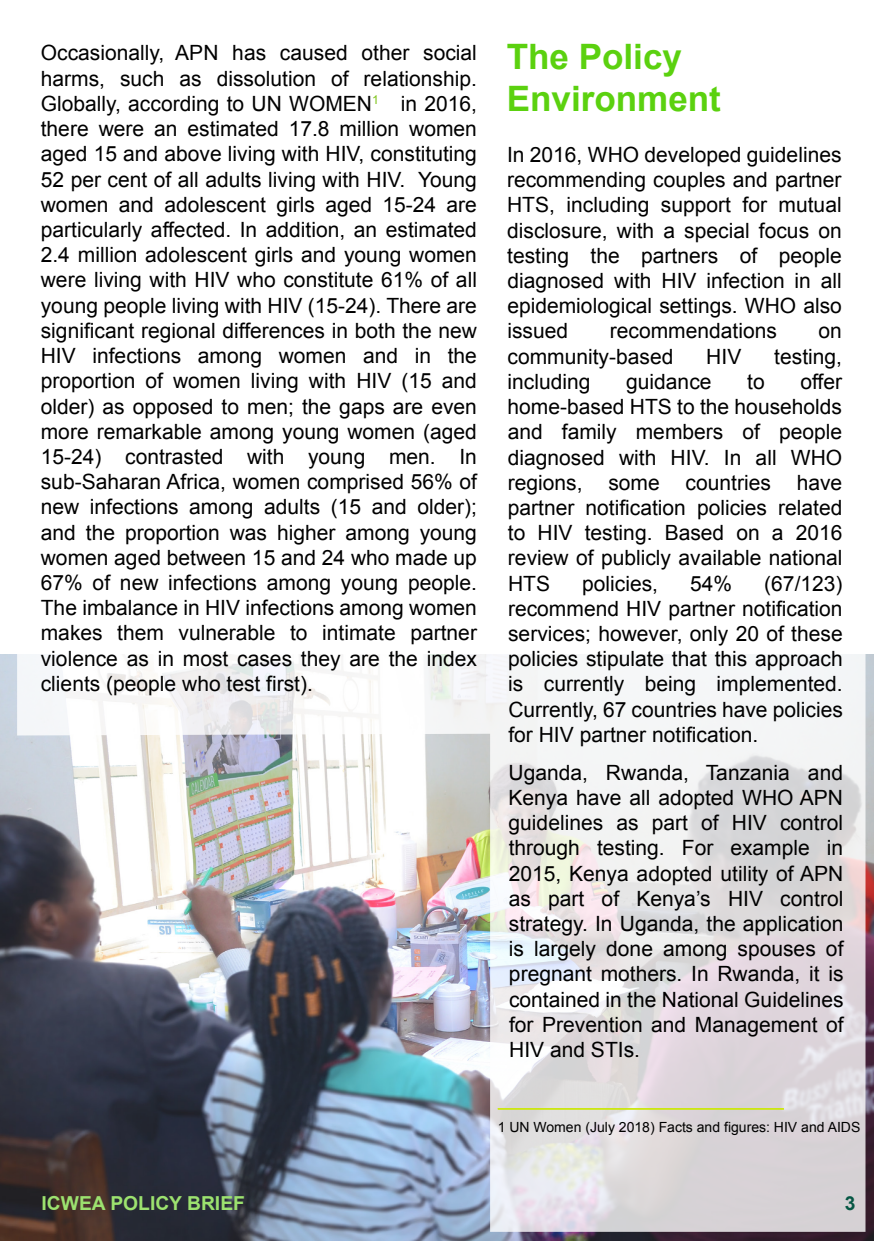
<style>
.page{position:relative;width:874px;height:1241px;background:#fff}
.page>*{position:absolute;margin:0;border:0;box-sizing:border-box;transform-origin:0 0}
.t1{font:700 35px/42px "Arial";color:#5bd10f}
.t2{font:21px/25.2px "Arial";color:#000;text-align:justify}
.t3{font:700 19.25px "Arial";color:#9ce26f}
.t4{font:700 19.25px "Arial";color:#065744}
.t5{font:14px "Arial";color:#000}
</style>
<div class="page">
<img style="left:0;top:654px;width:873px;height:586px">
<img style="left:17px;top:654px;width:848px;height:577px">
<hr style="left:497px;top:1107px;width:286px;height:2px;background:#cce70b">
<p class="t2" style="left:41px;top:41px;width:437px">Occasionally, APN has caused other social harms, such as dissolution of relationship.<br>Globally, according to UN WOMEN<sup>1</sup> in 2016, there were an estimated 17.8 million women aged 15 and above living with HIV, constituting 52 per cent of all adults living with HIV. Young women and adolescent girls aged 15-24 are particularly affected. In addition, an estimated 2.4 million adolescent girls and young women were living with HIV who constitute 61% of all young people living with HIV (15-24). There are significant regional differences in both the new HIV infections among women and in the proportion of women living with HIV (15 and older) as opposed to men; the gaps are even more remarkable among young women (aged 15-24) contrasted with young men. In sub-Saharan Africa, women comprised 56% of new infections among adults (15 and older); and the proportion was higher among young women aged between 15 and 24 who made up 67% of new infections among young people.<br>The imbalance in HIV infections among women makes them vulnerable to intimate partner violence as in most cases they are the index clients (people who test first).</p>
<h1 class="t1" style="left:506px;top:37px;width:215px">The Policy<br>Environment</h1>
<p class="t2" style="left:506px;top:142px;width:336px">In 2016, WHO developed guidelines recommending couples and partner HTS, including support for mutual disclosure, with a special focus on testing the partners of people diagnosed with HIV infection in all epidemiological settings. WHO also issued</p>
<p class="t2" style="left:609px;top:318px;width:168px">recommendations</p>
<p class="t2" style="left:818px;top:318px;width:25px">on</p>
<p class="t2" style="left:507px;top:344px;width:167px">community-based</p>
<p class="t2" style="left:706px;top:344px;width:37px">HIV</p>
<p class="t2" style="left:773px;top:344px;width:69px">testing,</p>
<p class="t2" style="left:507px;top:369px;width:84px">including</p>
<p class="t2" style="left:626px;top:369px;width:87px">guidance</p>
<p class="t2" style="left:746px;top:369px;width:19px">to</p>
<p class="t2" style="left:507px;top:369px;width:336px;text-indent:293px">offer home-based HTS to the households and family members of people diagnosed with HIV. In all WHO regions, some countries have partner notification policies related to HIV testing. Based on a 2016 review of publicly available national HTS</p>
<p class="t2" style="left:508px;top:570px;width:336px;text-indent:256px">(67/123) recommend HIV partner notification services; however, only 20 of these policies stipulate that this approach is currently being implemented.<br>Currently, 67 countries have policies for HIV partner notification.</p>
<p class="t2" style="left:508px;top:759px;width:336px">Uganda, Rwanda, Tanzania and Kenya have all adopted WHO APN guidelines as part of HIV control through testing. For example in 2015, Kenya adopted utility of APN as part of Kenya’s HIV control strategy. In Uganda, the application is largely done among spouses of pregnant mothers. In Rwanda, it is contained in the National Guidelines for Prevention and Management of HIV and STIs.</p>
<p class="t2" style="left:582px;top:570px;width:77px">policies,</p>
<p class="t2" style="left:689px;top:570px;width:44px">54%</p>
<p class="t5" style="left:497px;top:1117px;width:364px">1 UN Women (July 2018) Facts and figures: HIV and AIDS</p>
<p class="t3" style="left:41px;top:1190px;width:205px">ICWEA POLICY BRIEF</p>
<p class="t4" style="left:844px;top:1190px;width:12px">3</p>
</div>
